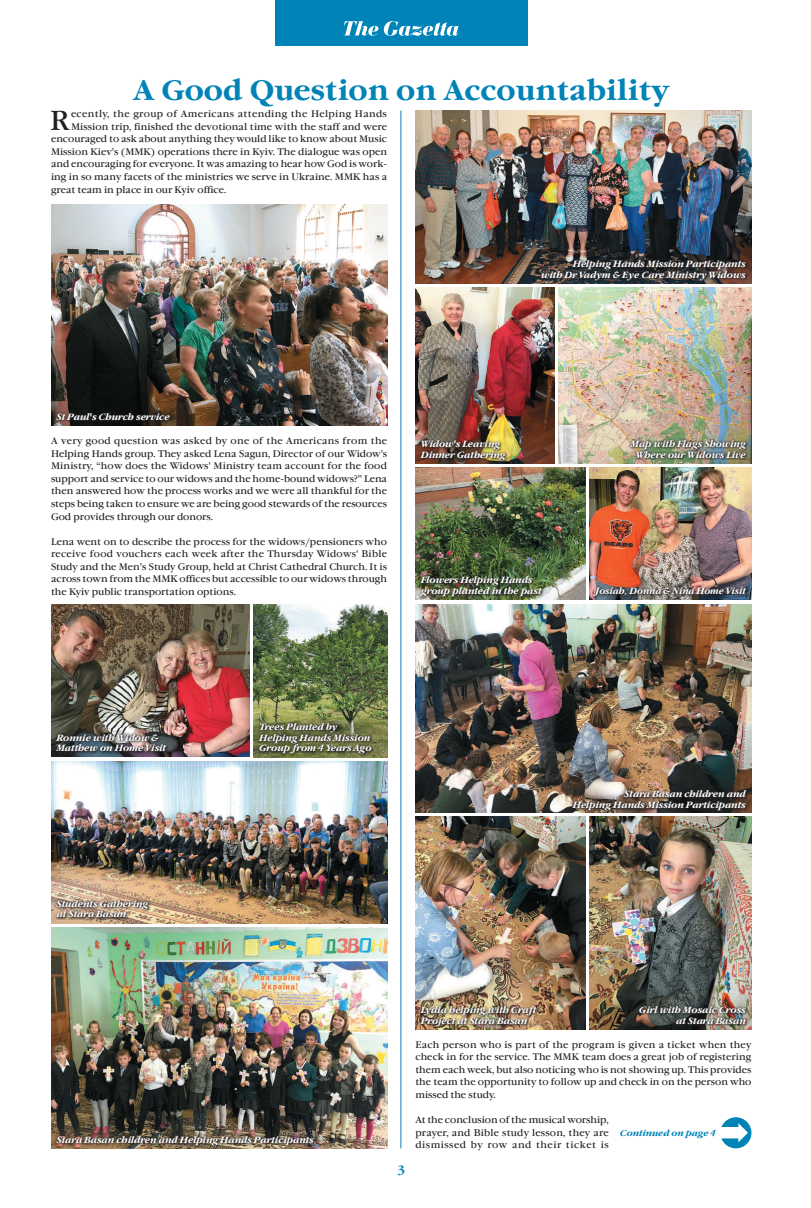
<style>
.page{position:relative;width:811px;height:1208px;background:#fff}
.page>*{position:absolute;margin:0;border:0;box-sizing:border-box;transform-origin:0 0}
.t1{font:700 28px "Garamond ITC";color:#0083b6}
.t2{font:27.5px "Garamond ITC";color:#231f20}
.t3{font:700 12px "Garamond ITC";color:#0083b6}
.t4{font:9.5px/12.6px "Garamond ITC";color:#231f20;text-align:justify}
.t5{font:9.5px "Garamond ITC";letter-spacing:.035em;color:#231f20}
.t6{font:italic 700 9px/10.8px "Garamond ITC";color:#fff}
.t7{font:italic 700 9px "Garamond ITC";color:#fff;scale:.96 1}
.t8{font:italic 700 8.5px "Garamond ITC";color:#0083b6}
</style>
<div class="page">
<div style="left:275px;top:0;width:252px;height:45px;background:#0083b6"></div>
<svg style="left:344px;top:21px;width:34px;height:15px"></svg>
<svg style="left:384px;top:21px;width:74px;height:15px"></svg>
<hr style="left:400px;top:111px;width:1px;height:1037px;background:#0083b6">
<img style="left:415px;top:468px;width:170px;height:132px">
<img style="left:590px;top:816px;width:161px;height:213px">
<img style="left:415px;top:111px;width:336px;height:172px">
<img style="left:590px;top:468px;width:161px;height:132px">
<img style="left:415px;top:816px;width:170px;height:213px">
<img style="left:558px;top:288px;width:193px;height:175px">
<img style="left:51px;top:604px;width:198px;height:152px">
<img style="left:51px;top:204px;width:336px;height:221px">
<img style="left:415px;top:604px;width:336px;height:208px">
<img style="left:51px;top:927px;width:336px;height:221px">
<img style="left:51px;top:761px;width:336px;height:162px">
<img style="left:254px;top:604px;width:133px;height:153px">
<img style="left:415px;top:288px;width:139px;height:175px">
<svg style="left:721px;top:1117px;width:30px;height:31px"></svg>
<svg style="left:53px;top:409px;width:119px;height:13px;background:#251f1c"></svg>
<svg style="left:538px;top:257px;width:210px;height:26px;background:#322e2e"></svg>
<img style="left:627px;top:437px;width:121px;height:23px">
<img style="left:417px;top:437px;width:91px;height:26px">
<img style="left:417px;top:573px;width:128px;height:26px">
<img style="left:590px;top:584px;width:158px;height:14px">
<img style="left:569px;top:787px;width:180px;height:26px">
<img style="left:636px;top:1002px;width:112px;height:24px">
<img style="left:417px;top:1002px;width:123px;height:26px">
<svg style="left:53px;top:730px;width:116px;height:24px;background:#4a494b"></svg>
<svg style="left:256px;top:719px;width:118px;height:37px;background:#575b3a"></svg>
<svg style="left:53px;top:896px;width:98px;height:23px;background:#957e6b"></svg>
<img style="left:53px;top:1132px;width:263px;height:15px">
<h1 class="t1" style="left:134px;top:74px;width:537px">A Good Question on Accountability</h1>
<h2 class="t2" style="left:50px;top:105px;width:21px">R</h2>
<p class="t5" style="left:71px;top:109px;width:317px">ecently, the group of Americans attending the Helping Hands</p>
<p class="t4" style="left:71px;top:120px;width:317px">Mission trip, finished the devotional time with the staff and were</p>
<p class="t4" style="left:51px;top:133px;width:337px">encouraged to ask about anything they would like to know about Music</p>
<p class="t4" style="left:51px;top:146px;width:338px">Mission Kiev’s (MMK) operations there in Kyiv. The dialogue was open</p>
<p class="t4" style="left:51px;top:158px;width:337px">and encouraging for everyone. It was amazing to hear how God is work-</p>
<p class="t4" style="left:51px;top:171px;width:338px">ing in so many facets of the ministries we serve in Ukraine. MMK has a</p>
<p class="t4" style="left:51px;top:183px;width:177px">great team in place in our Kyiv office.</p>
<p class="t6" style="left:541px;top:259px;width:206px;text-align:right">Helping Hands Mission Participants<br>with Dr Vadym &amp; Eye Care Ministry Widows</p>
<p class="t6" style="left:57px;top:412px;width:114px">St Paul's Church service</p>
<p class="t4" style="left:51px;top:435px;width:338px">A very good question was asked by one of the Americans from the Helping Hands group. They asked Lena Sagun, Director of our Widow’s Ministry, “how does the Widows' Ministry team account for the food support and service to our widows and the home-bound widows?” Lena then answered how the process works and we were all thankful for the steps being taken to ensure we are being good stewards of the resources God provides through our donors.</p>
<p class="t4" style="left:51px;top:535px;width:338px">Lena went on to describe the process for the widows/pensioners who receive food vouchers each week after the Thursday Widows' Bible Study and the Men’s Study Group, held at Christ Cathedral Church. It is across town from the MMK offices but accessible to our widows through the Kyiv public transportation options.</p>
<p class="t6" style="left:421px;top:439px;width:86px">Widow's Leaving<br>Dinner Gathering</p>
<p class="t6" style="left:631px;top:439px;width:116px;text-align:center">Map with Flags Showing<br>Where our Widows Live</p>
<p class="t6" style="left:421px;top:575px;width:122px">Flowers Helping Hands group planted in the past</p>
<p class="t7" style="left:595px;top:586px;width:158px">Josiah, Donna &amp; Nina Home Visit</p>
<p class="t6" style="left:57px;top:733px;width:111px">Ronnie with Widow &amp;<br>Matthew on Home Visit</p>
<p class="t6" style="left:259px;top:722px;width:114px">Trees Planted by<br>Helping Hands Mission<br>Group from 4 Years Ago</p>
<p class="t6" style="left:573px;top:789px;width:174px;text-align:right">Stara Basan children and<br>Helping Hands Mission Participants</p>
<p class="t6" style="left:57px;top:898px;width:93px">Students Gathering at Stara Basan</p>
<p class="t6" style="left:57px;top:1135px;width:259px">Stara Basan children and Helping Hands Participants</p>
<p class="t3" style="left:397px;top:1162px;width:9px">3</p>
<p class="t6" style="left:421px;top:1005px;width:117px">Lydia helping with Craft<br>Project at Stara Basan</p>
<p class="t6" style="left:639px;top:1005px;width:108px;text-align:right">Girl with Mosaic Cross at Stara Basan</p>
<p class="t4" style="left:415px;top:1038px;width:337px">Each person who is part of the program is given a ticket when they check in for the service. The MMK team does a great job of registering them each week, but also noticing who is not showing up. This provides the team the opportunity to follow up and check in on the person who missed the study.</p>
<p class="t4" style="left:415px;top:1114px;width:195px">At the conclusion of the musical worship, prayer, and Bible study lesson, they are dismissed by row and their ticket is</p>
<p class="t8" style="left:620px;top:1128px;width:97px">Continued on page 4</p>
</div>
